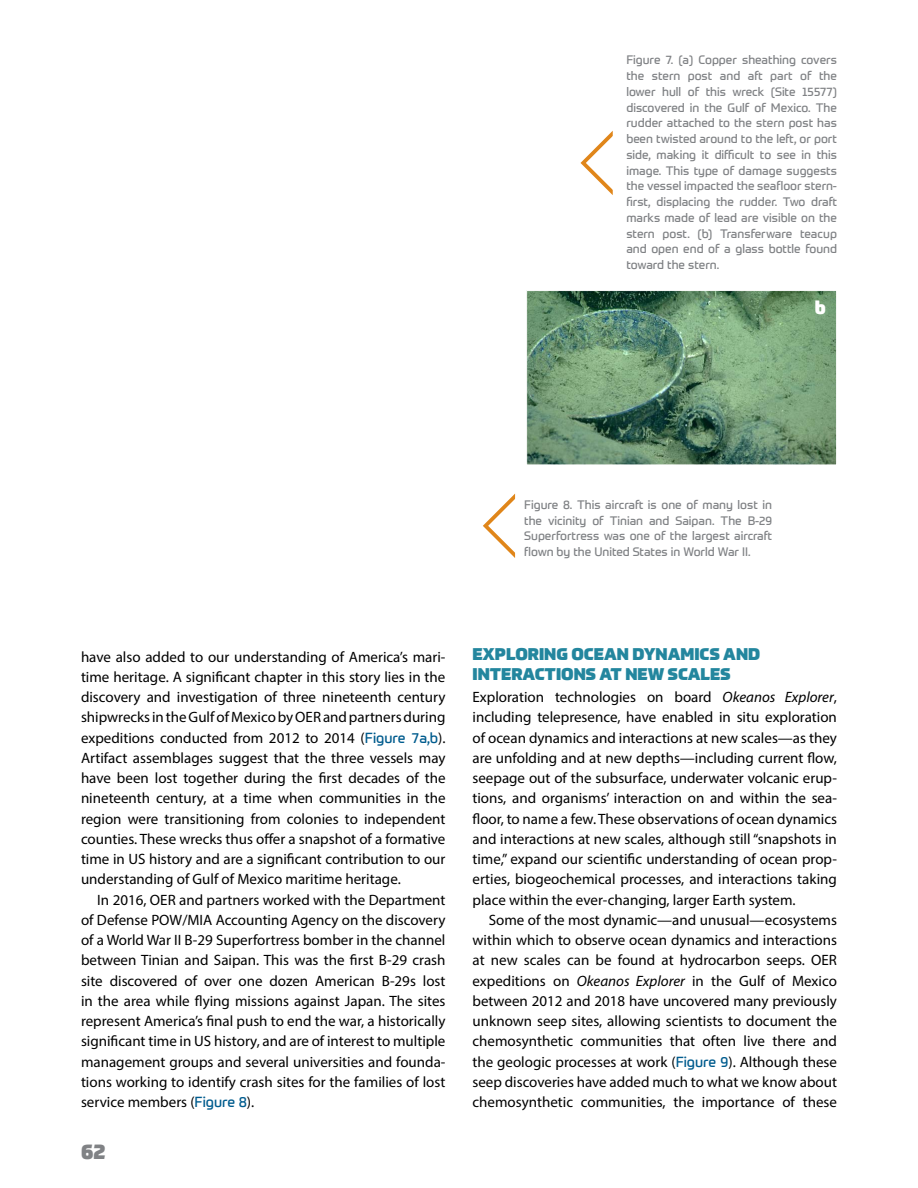
<style>
.page{position:relative;width:918px;height:1188px;background:#fff}
.page>*{position:absolute;margin:0;border:0;box-sizing:border-box;transform-origin:0 0}
.t1{font:900 21px "Prometo";color:#808285}
.t2{font:900 18px "Prometo";color:#fff}
.t3{font:900 16.5px/20.2px "Prometo";color:#23869e}
.t4{font:15px/20.2px "Myriad Pro";color:#000;text-align:justify}
.t5{font:12px/15.8px "Prometo";color:#808285;text-align:justify}
.s1{font-family:"Prometo";font-size:14.25px;color:#005c8e}
.s2{font-style:italic}
</style>
<div class="page">
<img style="left:528px;top:292px;width:307px;height:171px">
<div style="left:526px;top:290px;width:311px;height:175px;border:1px solid #fff"></div>
<svg style="left:483px;top:494px;width:33px;height:64px"></svg>
<svg style="left:581px;top:131px;width:32px;height:64px"></svg>
<p class="t5" style="left:626px;top:52px;width:212px">Figure 7. (a) Copper sheathing covers the stern post and aft part of the lower hull of this wreck (Site 15577) discovered in the Gulf of Mexico. The rudder attached to the stern post has been twisted around to the left, or port side, making it difficult to see in this image. This type of damage suggests the vessel impacted the seafloor stern&shy;first, displacing the rudder. Two draft marks made of lead are visible on the stern post. (b) Transferware teacup and open end of a glass bottle found toward the stern.</p>
<p class="t2" style="left:815px;top:296px;width:13px">b</p>
<p class="t5" style="left:524px;top:497px;width:249px">Figure 8. This aircraft is one of many lost in the vicinity of Tinian and Saipan. The B-29<br>Superfortress was one of the largest aircraft flown by the United States in World War II.</p>
<p class="t4" style="left:81px;top:646px;width:366px">have also added to our understanding of America’s mari&shy;time heritage. A significant chapter in this story lies in the discovery and investigation of three nineteenth century shipwrecks in the Gulf of Mexico by OER and partners during expeditions conducted from 2012 to 2014 (<span class="s1">Figure 7a,b</span>).<br>Artifact assemblages suggest that the three vessels may have been lost together during the first decades of the nineteenth century, at a time when communities in the region were transitioning from colonies to independent counties. These wrecks thus offer a snapshot of a formative time in US history and are a significant contribution to our understanding of Gulf of Mexico maritime heritage.</p>
<p class="t4" style="left:81px;top:889px;width:366px;text-indent:16px">In 2016, OER and partners worked with the Department of Defense POW/MIA Accounting Agency on the discovery of a World War II B-29 Superfortress bomber in the channel between Tinian and Saipan. This was the first B-29 crash site discovered of over one dozen American B-29s lost in the area while flying missions against Japan. The sites represent America’s final push to end the war, a historically significant time in US history, and are of interest to multiple management groups and several universities and founda&shy;tions working to identify crash sites for the families of lost service members (<span class="s1">Figure 8</span>).</p>
<h1 class="t1" style="left:81px;top:1138px;width:26px">62</h1>
<p class="t3" style="left:472px;top:644px;width:289px">EXPLORING OCEAN DYNAMICS AND<br>INTERACTIONS AT NEW SCALES</p>
<p class="t4" style="left:473px;top:687px;width:366px">Exploration technologies on board <span class="s2">Okeanos Explorer</span>, including telepresence, have enabled in situ exploration of ocean dynamics and interactions at new scales—as they are unfolding and at new depths—including current flow, seepage out of the subsurface, underwater volcanic erup&shy;tions, and organisms’ interaction on and within the sea&shy;floor, to name a few. These observations of ocean dynamics and interactions at new scales, although still “snapshots in time,” expand our scientific understanding of ocean prop&shy;erties, biogeochemical processes, and interactions taking place within the ever-changing, larger Earth system.</p>
<p class="t4" style="left:473px;top:909px;width:366px;text-indent:16px">Some of the most dynamic—and unusual—ecosystems within which to observe ocean dynamics and interactions at new scales can be found at hydrocarbon seeps. OER expeditions on <span class="s2">Okeanos Explorer</span> in the Gulf of Mexico between 2012 and 2018 have uncovered many previously unknown seep sites, allowing scientists to document the chemosynthetic communities that often live there and the geologic processes at work (<span class="s1">Figure 9</span>). Although these seep discoveries have added much to what we know about chemosynthetic communities, the importance of these</p>
</div>
